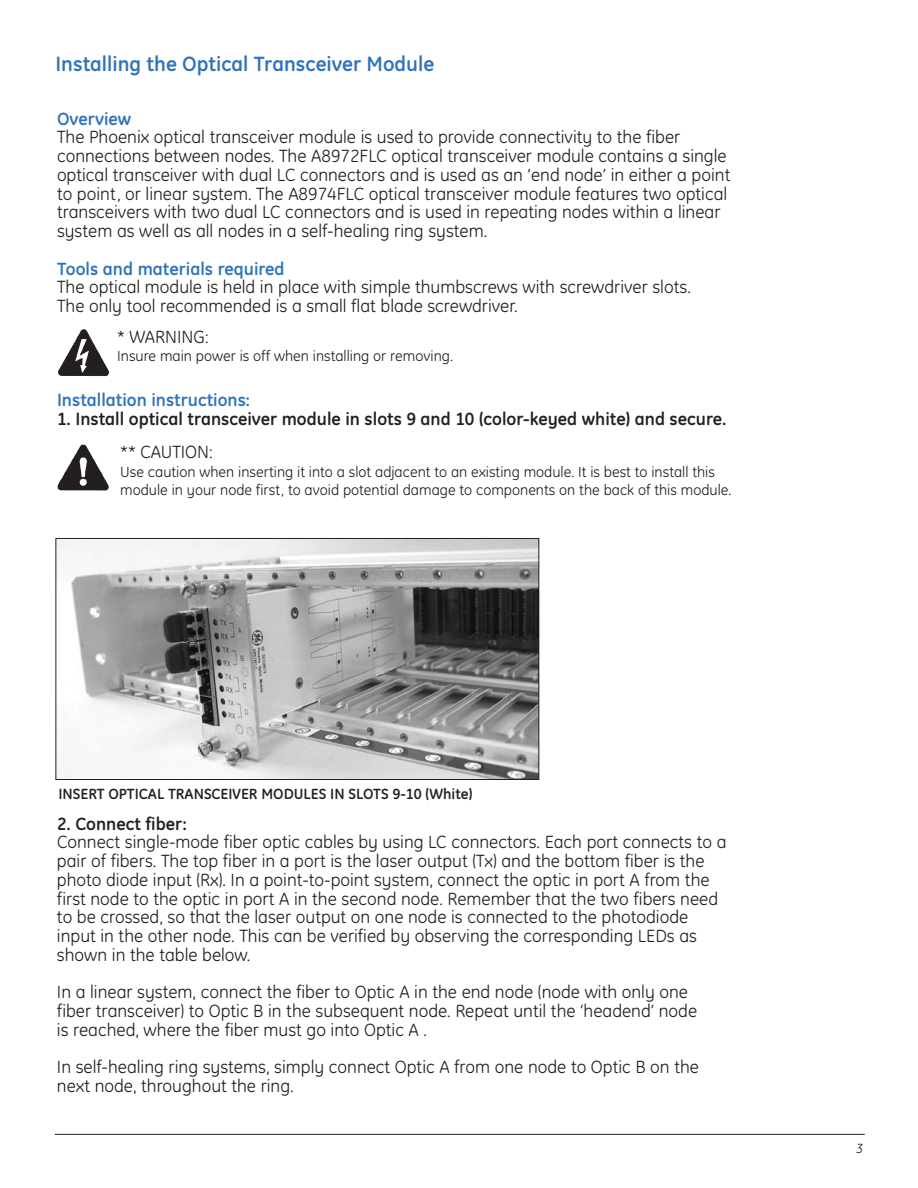
<style>
.page{position:relative;width:918px;height:1188px;background:#fff}
.page>*{position:absolute;margin:0;border:0;box-sizing:border-box;transform-origin:0 0}
.t1{font:700 21px "GE Inspira";color:#3073ba}
.t2{font:18px/18.8px "GE Inspira";color:#231f20}
.t3{font:700 18px "GE Inspira";color:#231f20}
.t4{font:700 18px "GE Inspira";color:#3073ba}
.t5{font:15px/18.8px "GE Inspira";color:#231f20}
.t6{font:700 15px "GE Inspira";color:#231f20}
.t7{font:italic 13.5px "GE Inspira";color:#231f20}
</style>
<div class="page">
<img style="left:58px;top:540px;width:479px;height:238px">
<div style="left:56px;top:538px;width:483px;height:242px;border:1px solid #231f20"></div>
<img style="left:57px;top:444px;width:52px;height:47px">
<img style="left:58px;top:329px;width:51px;height:48px">
<hr style="left:55px;top:1134px;width:810px;height:1px;background:#231f20">
<p class="t1" style="left:56px;top:57px;width:380px">Installing the Optical Transceiver Module</p>
<p class="t4" style="left:57px;top:112px;width:76px">Overview</p>
<p class="t2" style="left:57px;top:130px;width:675px">The Phoenix optical transceiver module is used to provide connectivity to the fiber connections between nodes. The A8972FLC optical transceiver module contains a single optical transceiver with dual LC connectors and is used as an ‘end node’ in either a point to point, or linear system. The A8974FLC optical transceiver module features two optical transceivers with two dual LC connectors and is used in repeating nodes within a linear system as well as all nodes in a self-healing ring system.</p>
<p class="t4" style="left:57px;top:262px;width:229px">Tools and materials required</p>
<p class="t2" style="left:57px;top:280px;width:635px">The optical module is held in place with simple thumbscrews with screwdriver slots.<br>The only tool recommended is a small flat blade screwdriver.</p>
<p class="t2" style="left:117px;top:329px;width:93px">* WARNING:</p>
<p class="t5" style="left:117px;top:349px;width:337px">Insure main power is off when installing or removing.</p>
<p class="t4" style="left:57px;top:394px;width:194px">Installation instructions:</p>
<p class="t3" style="left:57px;top:412px;width:671px">1. Install optical transceiver module in slots 9 and 10 (color-keyed white) and secure.</p>
<p class="t2" style="left:120px;top:444px;width:94px">** CAUTION:</p>
<p class="t5" style="left:120px;top:464px;width:613px">Use caution when inserting it into a slot adjacent to an existing module. It is best to install this module in your node first, to avoid potential damage to components on the back of this module.</p>
<p class="t6" style="left:58px;top:788px;width:415px">INSERT OPTICAL TRANSCEIVER MODULES IN SLOTS 9-10 (White)</p>
<p class="t3" style="left:57px;top:817px;width:131px">2. Connect fiber:</p>
<p class="t2" style="left:57px;top:835px;width:671px">Connect single-mode fiber optic cables by using LC connectors. Each port connects to a pair of fibers. The top fiber in a port is the laser output (Tx) and the bottom fiber is the photo diode input (Rx). In a point-to-point system, connect the optic in port A from the first node to the optic in port A in the second node. Remember that the two fibers need to be crossed, so that the laser output on one node is connected to the photodiode input in the other node. This can be verified by observing the corresponding LEDs as shown in the table below.</p>
<p class="t2" style="left:57px;top:985px;width:642px">In a linear system, connect the fiber to Optic A in the end node (node with only one fiber transceiver) to Optic B in the subsequent node. Repeat until the ‘headend’ node is reached, where the fiber must go into Optic A .</p>
<p class="t2" style="left:57px;top:1060px;width:644px">In self-healing ring systems, simply connect Optic A from one node to Optic B on the next node, throughout the ring.</p>
<p class="t7" style="left:856px;top:1144px;width:9px">3</p>
</div>
